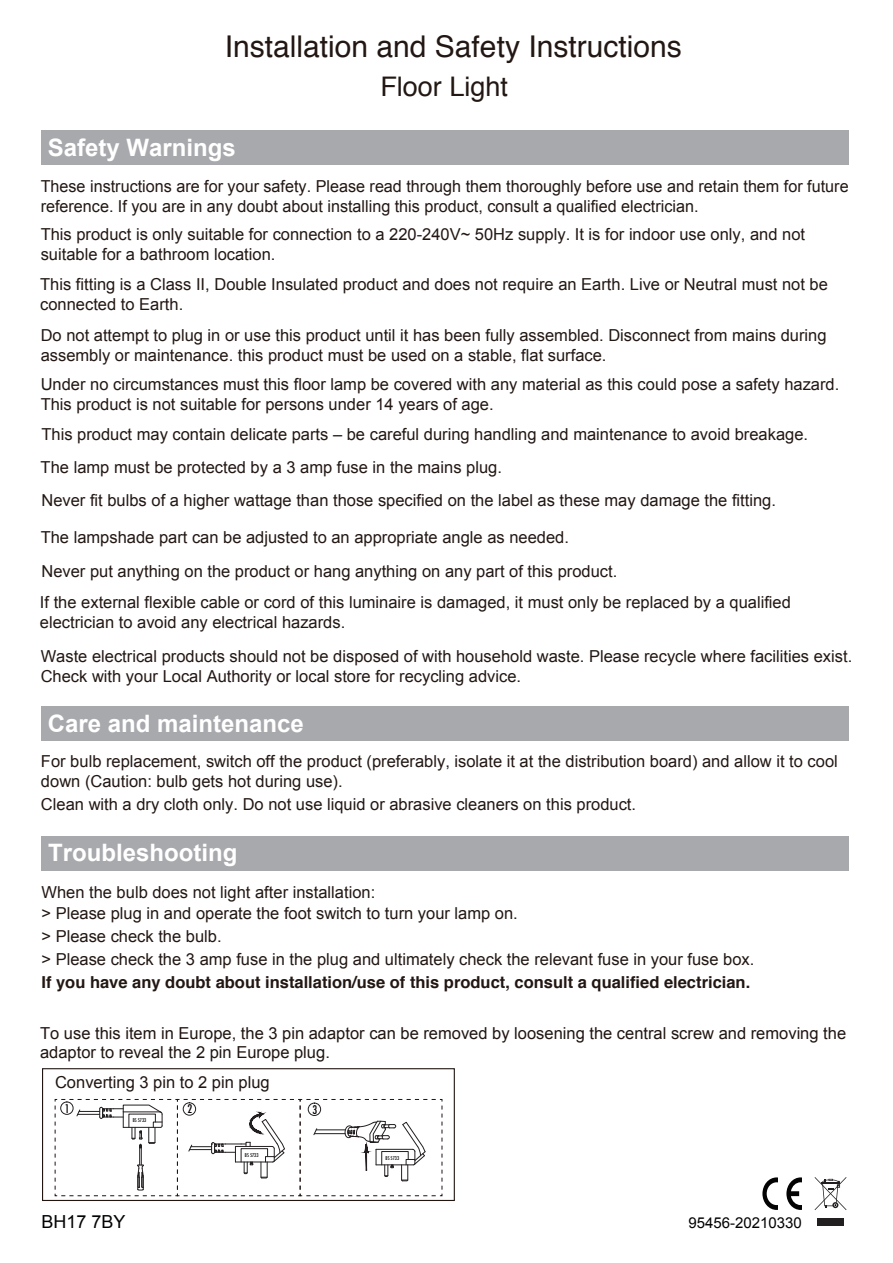
<style>
.page{position:relative;width:893px;height:1263px;background:#fff}
.page>*{position:absolute;margin:0;border:0;box-sizing:border-box;transform-origin:0 0}
.t1{font:30px "Helvetica";color:#221713}
.t2{font:27px "Helvetica";color:#221713}
.t3{font:700 24px "Arial";color:#fff}
.t4{font:18px "Arial";color:#030303}
.t5{font:16.5px/19.8px "Arial";color:#221713}
.t6{font:16.5px/19.8px "Arial";color:#201511}
.t7{font:700 16.5px "Helvetica";color:#221713}
.t8{font:15px "Arial";color:#030303}
.t9{font:500 condensed 11.55px "Futura";color:#070304}
.t10{font:500 condensed 5.1px "Futura";color:#070304}
</style>
<div class="page">
<svg style="left:762px;top:1177px;width:16px;height:33px"></svg>
<svg style="left:786px;top:1177px;width:16px;height:33px"></svg>
<svg style="left:814px;top:1177px;width:32px;height:33px"></svg>
<div style="left:817px;top:1218px;width:27px;height:7px;background:#221f20"></div>
<div style="left:41px;top:836px;width:808px;height:34px;background:#a8a9ad"></div>
<div style="left:41px;top:706px;width:808px;height:34px;background:#a8a9ad"></div>
<div style="left:41px;top:131px;width:808px;height:34px;background:#a8a9ad"></div>
<div style="left:42px;top:1068px;width:413px;height:133px;border:1px solid #201511"></div>
<svg style="left:55px;top:1099px;width:388px;height:97px"></svg>
<h1 class="t1" style="left:225px;top:24px;width:458px">Installation and Safety Instructions</h1>
<h2 class="t2" style="left:380px;top:66px;width:129px">Floor Light</h2>
<h3 class="t3" style="left:48px;top:131px;width:190px">Safety Warnings</h3>
<p class="t5" style="left:41px;top:177px;width:809px;line-height:19.4px">These instructions are for your safety. Please read through them thoroughly before use and retain them for future reference. If you are in any doubt about installing this product, consult a qualified electrician.</p>
<p class="t5" style="left:41px;top:224px;width:766px">This product is only suitable for connection to a 220-240V~ 50Hz supply. It is for indoor use only, and not suitable for a bathroom location.</p>
<p class="t5" style="left:40px;top:274px;width:789px">This fitting is a Class II, Double Insulated product and does not require an Earth. Live or Neutral must not be connected to Earth.</p>
<p class="t5" style="left:41px;top:326px;width:787px">Do not attempt to plug in or use this product until it has been fully assembled. Disconnect from mains during assembly or maintenance. this product must be used on a stable, flat surface.</p>
<p class="t5" style="left:41px;top:374px;width:800px">Under no circumstances must this floor lamp be covered with any material as this could pose a safety hazard.<br>This product is not suitable for persons under 14 years of age.</p>
<p class="t5" style="left:41px;top:425px;width:768px">This product may contain delicate parts – be careful during handling and maintenance to avoid breakage.</p>
<p class="t5" style="left:41px;top:458px;width:463px">The lamp must be protected by a 3 amp fuse in the mains plug.</p>
<p class="t5" style="left:41px;top:490px;width:736px">Never fit bulbs of a higher wattage than those specified on the label as these may damage the fitting.</p>
<p class="t5" style="left:41px;top:527px;width:530px">The lampshade part can be adjusted to an appropriate angle as needed.</p>
<p class="t5" style="left:41px;top:562px;width:577px">Never put anything on the product or hang anything on any part of this product.</p>
<p class="t5" style="left:40px;top:593px;width:752px">If the external flexible cable or cord of this luminaire is damaged, it must only be replaced by a qualified electrician to avoid any electrical hazards.</p>
<p class="t5" style="left:41px;top:646px;width:813px">Waste electrical products should not be disposed of with household waste. Please recycle where facilities exist.<br>Check with your Local Authority or local store for recycling advice.</p>
<h3 class="t3" style="left:48px;top:707px;width:258px">Care and maintenance</h3>
<p class="t5" style="left:41px;top:751px;width:798px">For bulb replacement, switch off the product (preferably, isolate it at the distribution board) and allow it to cool down (Caution: bulb gets hot during use).</p>
<p class="t5" style="left:41px;top:794px;width:597px">Clean with a dry cloth only. Do not use liquid or abrasive cleaners on this product.</p>
<h3 class="t3" style="left:48px;top:837px;width:191px">Troubleshooting</h3>
<p class="t5" style="left:41px;top:882px;width:478px;line-height:21.3px">When the bulb does not light after installation:<br>&gt; Please plug in and operate the foot switch to turn your lamp on.</p>
<p class="t5" style="left:41px;top:949px;width:714px">&gt; Please check the 3 amp fuse in the plug and ultimately check the relevant fuse in your fuse box.</p>
<p class="t7" style="left:41px;top:968px;width:710px">If you have any doubt about installation/use of this product, consult a qualified electrician.</p>
<p class="t5" style="left:41px;top:926px;width:182px">&gt; Please check the bulb.</p>
<p class="t6" style="left:40px;top:1023px;width:808px">To use this item in Europe, the 3 pin adaptor can be removed by loosening the central screw and removing the adaptor to reveal the 2 pin Europe plug.</p>
<p class="t6" style="left:55px;top:1072px;width:216px">Converting 3 pin to 2 pin plug</p>
<p class="t9" style="left:65px;top:1101px;width:6px">1</p>
<p class="t10" style="left:133px;top:1117px;width:15px">BS 5733</p>
<p class="t9" style="left:187px;top:1102px;width:6px">2</p>
<p class="t9" style="left:312px;top:1102px;width:6px">3</p>
<p class="t10" style="left:245px;top:1152px;width:15px">BS 5733</p>
<p class="t10" style="left:386px;top:1155px;width:15px">BS 5733</p>
<p class="t4" style="left:41px;top:1210px;width:86px">BH17 7BY</p>
<p class="t8" style="left:688px;top:1213px;width:115px">95456-20210330</p>
</div>
